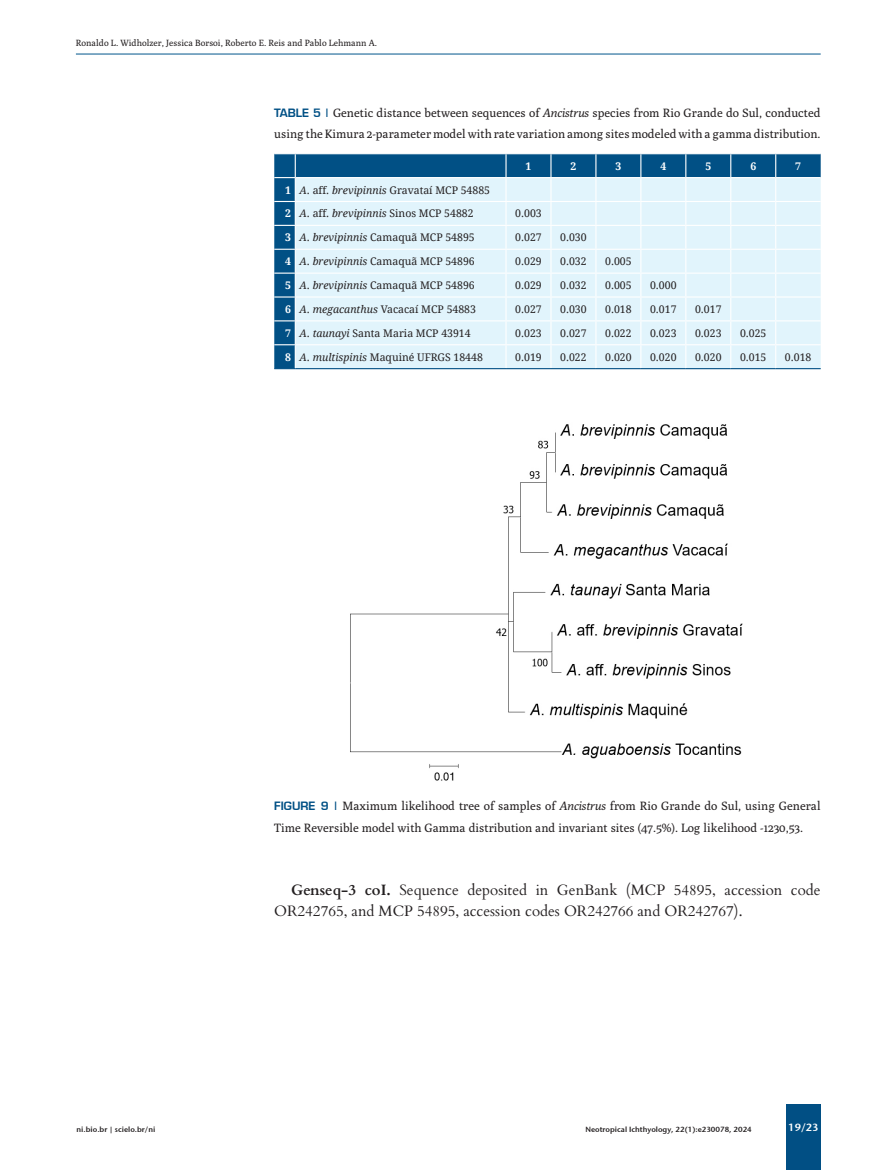
<style>
.page{position:relative;width:893px;height:1170px;background:#fff}
.page>*{position:absolute;margin:0;border:0;box-sizing:border-box;transform-origin:0 0}
.t1{font:15px/21px "Cardo";color:#231f20}
.t2{font:12px/21px "Poly";color:#231f20}
.t3{font:10.5px "Droid Serif";color:#231f20}
.t4{font:700 10.5px "Droid Serif";color:#fff}
.t5{font:10.5px "Stone Sans Sem ITCTT Semi";color:#fff}
.t6{font:9px "Poly";color:#231f20}
.t7{font:7.5px "Stone Sans Sem ITCTT Semi";color:#231f20}
.s1{font-family:"Eugenio Medium Normal";color:#015085}
.s2{font-style:italic}
.s3{font-weight:700}
</style>
<div class="page">
<hr style="left:76px;top:54px;width:745px;height:1px;background:#01558c">
<div style="left:786px;top:1104px;width:35px;height:65px;background:#014f84"></div>
<div style="left:296px;top:154px;width:525px;height:23px;background:#015085"></div>
<div style="left:296px;top:178px;width:525px;height:190px;background:#e1f4fc"></div>
<hr style="left:505px;top:154px;width:2px;height:23px;background:#fff">
<hr style="left:505px;top:178px;width:2px;height:23px;background:#fff">
<hr style="left:295px;top:201px;width:211px;height:1px;background:#fff">
<hr style="left:506px;top:201px;width:45px;height:1px;background:#fff">
<hr style="left:505px;top:202px;width:2px;height:23px;background:#fff">
<hr style="left:551px;top:201px;width:45px;height:1px;background:#fff">
<hr style="left:596px;top:201px;width:45px;height:1px;background:#fff">
<hr style="left:641px;top:201px;width:45px;height:1px;background:#fff">
<hr style="left:686px;top:201px;width:45px;height:1px;background:#fff">
<hr style="left:731px;top:201px;width:45px;height:1px;background:#fff">
<hr style="left:776px;top:201px;width:45px;height:1px;background:#fff">
<hr style="left:295px;top:225px;width:211px;height:1px;background:#fff">
<hr style="left:506px;top:225px;width:45px;height:1px;background:#fff">
<hr style="left:505px;top:226px;width:2px;height:23px;background:#fff">
<hr style="left:551px;top:225px;width:45px;height:1px;background:#fff">
<hr style="left:596px;top:225px;width:45px;height:1px;background:#fff">
<hr style="left:641px;top:225px;width:45px;height:1px;background:#fff">
<hr style="left:686px;top:225px;width:45px;height:1px;background:#fff">
<hr style="left:731px;top:225px;width:45px;height:1px;background:#fff">
<hr style="left:776px;top:225px;width:45px;height:1px;background:#fff">
<hr style="left:295px;top:249px;width:211px;height:1px;background:#fff">
<hr style="left:506px;top:249px;width:45px;height:1px;background:#fff">
<hr style="left:505px;top:250px;width:2px;height:22px;background:#fff">
<hr style="left:551px;top:249px;width:45px;height:1px;background:#fff">
<hr style="left:596px;top:249px;width:45px;height:1px;background:#fff">
<hr style="left:641px;top:249px;width:45px;height:1px;background:#fff">
<hr style="left:686px;top:249px;width:45px;height:1px;background:#fff">
<hr style="left:731px;top:249px;width:45px;height:1px;background:#fff">
<hr style="left:776px;top:249px;width:45px;height:1px;background:#fff">
<hr style="left:295px;top:272px;width:211px;height:2px;background:#fff">
<hr style="left:506px;top:272px;width:45px;height:2px;background:#fff">
<hr style="left:505px;top:274px;width:2px;height:22px;background:#fff">
<hr style="left:551px;top:272px;width:45px;height:2px;background:#fff">
<hr style="left:596px;top:272px;width:45px;height:2px;background:#fff">
<hr style="left:641px;top:272px;width:45px;height:2px;background:#fff">
<hr style="left:686px;top:272px;width:45px;height:2px;background:#fff">
<hr style="left:731px;top:272px;width:45px;height:2px;background:#fff">
<hr style="left:776px;top:272px;width:45px;height:2px;background:#fff">
<hr style="left:295px;top:296px;width:211px;height:1px;background:#fff">
<hr style="left:506px;top:296px;width:45px;height:1px;background:#fff">
<hr style="left:505px;top:297px;width:2px;height:23px;background:#fff">
<hr style="left:551px;top:296px;width:45px;height:1px;background:#fff">
<hr style="left:596px;top:296px;width:45px;height:1px;background:#fff">
<hr style="left:641px;top:296px;width:45px;height:1px;background:#fff">
<hr style="left:686px;top:296px;width:45px;height:1px;background:#fff">
<hr style="left:731px;top:296px;width:45px;height:1px;background:#fff">
<hr style="left:776px;top:296px;width:45px;height:1px;background:#fff">
<hr style="left:295px;top:320px;width:211px;height:1px;background:#fff">
<hr style="left:506px;top:320px;width:45px;height:1px;background:#fff">
<hr style="left:505px;top:321px;width:2px;height:23px;background:#fff">
<hr style="left:551px;top:320px;width:45px;height:1px;background:#fff">
<hr style="left:596px;top:320px;width:45px;height:1px;background:#fff">
<hr style="left:641px;top:320px;width:45px;height:1px;background:#fff">
<hr style="left:686px;top:320px;width:45px;height:1px;background:#fff">
<hr style="left:731px;top:320px;width:45px;height:1px;background:#fff">
<hr style="left:776px;top:320px;width:45px;height:1px;background:#fff">
<hr style="left:295px;top:344px;width:211px;height:1px;background:#fff">
<hr style="left:506px;top:344px;width:45px;height:1px;background:#fff">
<hr style="left:505px;top:345px;width:2px;height:23px;background:#fff">
<hr style="left:551px;top:344px;width:45px;height:1px;background:#fff">
<svg style="left:550px;top:154px;width:1px;height:214px"></svg>
<hr style="left:596px;top:344px;width:45px;height:1px;background:#fff">
<svg style="left:595px;top:154px;width:1px;height:214px"></svg>
<hr style="left:641px;top:344px;width:45px;height:1px;background:#fff">
<svg style="left:640px;top:154px;width:1px;height:214px"></svg>
<hr style="left:686px;top:344px;width:45px;height:1px;background:#fff">
<svg style="left:685px;top:154px;width:1px;height:214px"></svg>
<hr style="left:731px;top:344px;width:45px;height:1px;background:#fff">
<svg style="left:730px;top:154px;width:1px;height:214px"></svg>
<hr style="left:776px;top:344px;width:45px;height:1px;background:#fff">
<svg style="left:775px;top:154px;width:1px;height:214px"></svg>
<svg style="left:274px;top:153px;width:22px;height:216px;background:#1d6392"></svg>
<hr style="left:295px;top:368px;width:211px;height:1px;background:#015085">
<hr style="left:506px;top:368px;width:45px;height:1px;background:#015085">
<hr style="left:551px;top:368px;width:45px;height:1px;background:#015085">
<hr style="left:596px;top:368px;width:45px;height:1px;background:#015085">
<hr style="left:641px;top:368px;width:45px;height:1px;background:#015085">
<hr style="left:686px;top:368px;width:45px;height:1px;background:#015085">
<hr style="left:731px;top:368px;width:45px;height:1px;background:#015085">
<hr style="left:776px;top:368px;width:45px;height:1px;background:#015085">
<img style="left:350px;top:424px;width:393px;height:357px">
<p class="t6" style="left:76px;top:38px;width:303px">Ronaldo L. Widholzer, Jessica Borsoi, Roberto E. Reis and Pablo Lehmann A.</p>
<p class="t2" style="left:274px;top:102px;width:548px"><span class="s1">TABLE 5 |</span> Genetic distance between sequences of <span class="s2">Ancistrus</span> species from Rio Grande do Sul, conducted using the Kimura 2-parameter model with rate variation among sites modeled with a gamma distribution.</p>
<p class="t4" style="left:526px;top:160px;width:7px">1</p>
<p class="t4" style="left:570px;top:160px;width:7px">2</p>
<p class="t4" style="left:615px;top:160px;width:7px">3</p>
<p class="t4" style="left:660px;top:160px;width:7px">4</p>
<p class="t4" style="left:705px;top:160px;width:7px">5</p>
<p class="t4" style="left:750px;top:160px;width:7px">6</p>
<p class="t4" style="left:795px;top:160px;width:7px">7</p>
<p class="t4" style="left:285px;top:184px;width:7px">1</p>
<p class="t3" style="left:300px;top:184px;width:192px"><span class="s2">A</span>. aff. <span class="s2">brevipinnis</span> Gravataí MCP 54885</p>
<p class="t4" style="left:285px;top:208px;width:7px">2</p>
<p class="t3" style="left:300px;top:208px;width:176px"><span class="s2">A</span>. aff. <span class="s2">brevipinnis</span> Sinos MCP 54882</p>
<p class="t3" style="left:515px;top:208px;width:28px">0.003</p>
<p class="t4" style="left:285px;top:231px;width:7px">3</p>
<p class="t3" style="left:300px;top:231px;width:177px"><span class="s2">A</span>. <span class="s2">brevipinnis</span> Camaquã MCP 54895</p>
<p class="t3" style="left:515px;top:231px;width:28px">0.027</p>
<p class="t3" style="left:560px;top:231px;width:28px">0.030</p>
<p class="t4" style="left:285px;top:255px;width:7px">4</p>
<p class="t3" style="left:300px;top:255px;width:177px"><span class="s2">A</span>. <span class="s2">brevipinnis</span> Camaquã MCP 54896</p>
<p class="t3" style="left:515px;top:255px;width:28px">0.029</p>
<p class="t3" style="left:560px;top:255px;width:28px">0.032</p>
<p class="t3" style="left:605px;top:255px;width:28px">0.005</p>
<p class="t4" style="left:285px;top:279px;width:7px">5</p>
<p class="t3" style="left:300px;top:279px;width:177px"><span class="s2">A</span>. <span class="s2">brevipinnis</span> Camaquã MCP 54896</p>
<p class="t3" style="left:515px;top:279px;width:28px">0.029</p>
<p class="t3" style="left:560px;top:279px;width:28px">0.032</p>
<p class="t3" style="left:605px;top:279px;width:28px">0.005</p>
<p class="t3" style="left:650px;top:279px;width:28px">0.000</p>
<p class="t4" style="left:285px;top:303px;width:7px">6</p>
<p class="t3" style="left:300px;top:303px;width:178px"><span class="s2">A</span>. <span class="s2">megacanthus</span> Vacacaí MCP 54883</p>
<p class="t3" style="left:515px;top:303px;width:28px">0.027</p>
<p class="t3" style="left:560px;top:303px;width:28px">0.030</p>
<p class="t3" style="left:605px;top:303px;width:28px">0.018</p>
<p class="t3" style="left:650px;top:303px;width:28px">0.017</p>
<p class="t3" style="left:695px;top:303px;width:28px">0.017</p>
<p class="t4" style="left:285px;top:327px;width:7px">7</p>
<p class="t3" style="left:300px;top:327px;width:173px"><span class="s2">A</span>. <span class="s2">taunayi</span> Santa Maria MCP 43914</p>
<p class="t3" style="left:515px;top:327px;width:28px">0.023</p>
<p class="t3" style="left:560px;top:327px;width:28px">0.027</p>
<p class="t3" style="left:605px;top:327px;width:28px">0.022</p>
<p class="t3" style="left:650px;top:327px;width:28px">0.023</p>
<p class="t3" style="left:695px;top:327px;width:28px">0.023</p>
<p class="t3" style="left:740px;top:327px;width:28px">0.025</p>
<p class="t4" style="left:285px;top:351px;width:7px">8</p>
<p class="t3" style="left:300px;top:351px;width:185px"><span class="s2">A</span>. <span class="s2">multispinis</span> Maquiné UFRGS 18448</p>
<p class="t3" style="left:515px;top:351px;width:28px">0.019</p>
<p class="t3" style="left:560px;top:351px;width:28px">0.022</p>
<p class="t3" style="left:605px;top:351px;width:28px">0.020</p>
<p class="t3" style="left:650px;top:351px;width:28px">0.020</p>
<p class="t3" style="left:695px;top:351px;width:28px">0.020</p>
<p class="t3" style="left:740px;top:351px;width:28px">0.015</p>
<p class="t3" style="left:785px;top:351px;width:28px">0.018</p>
<p class="t2" style="left:274px;top:795px;width:548px"><span class="s1">FIGURE 9 |</span> Maximum likelihood tree of samples of <span class="s2">Ancistrus</span> from Rio Grande do Sul, using General<br>Time Reversible model with Gamma distribution and invariant sites (47.5%). Log likelihood -1230,53.</p>
<p class="t1" style="left:274px;top:878px;width:548px;text-indent:17px"><span class="s3">Genseq-3 coI.</span> Sequence deposited in GenBank (MCP 54895, accession code<br>OR242765, and MCP 54895, accession codes OR242766 and OR242767).</p>
<p class="t7" style="left:77px;top:1122px;width:80px">ni.bio.br | scielo.br/ni</p>
<p class="t7" style="left:585px;top:1122px;width:168px">Neotropical Ichthyology, 22(1):e230078, 2024</p>
<p class="t5" style="left:788px;top:1118px;width:32px">19/23</p>
</div>
